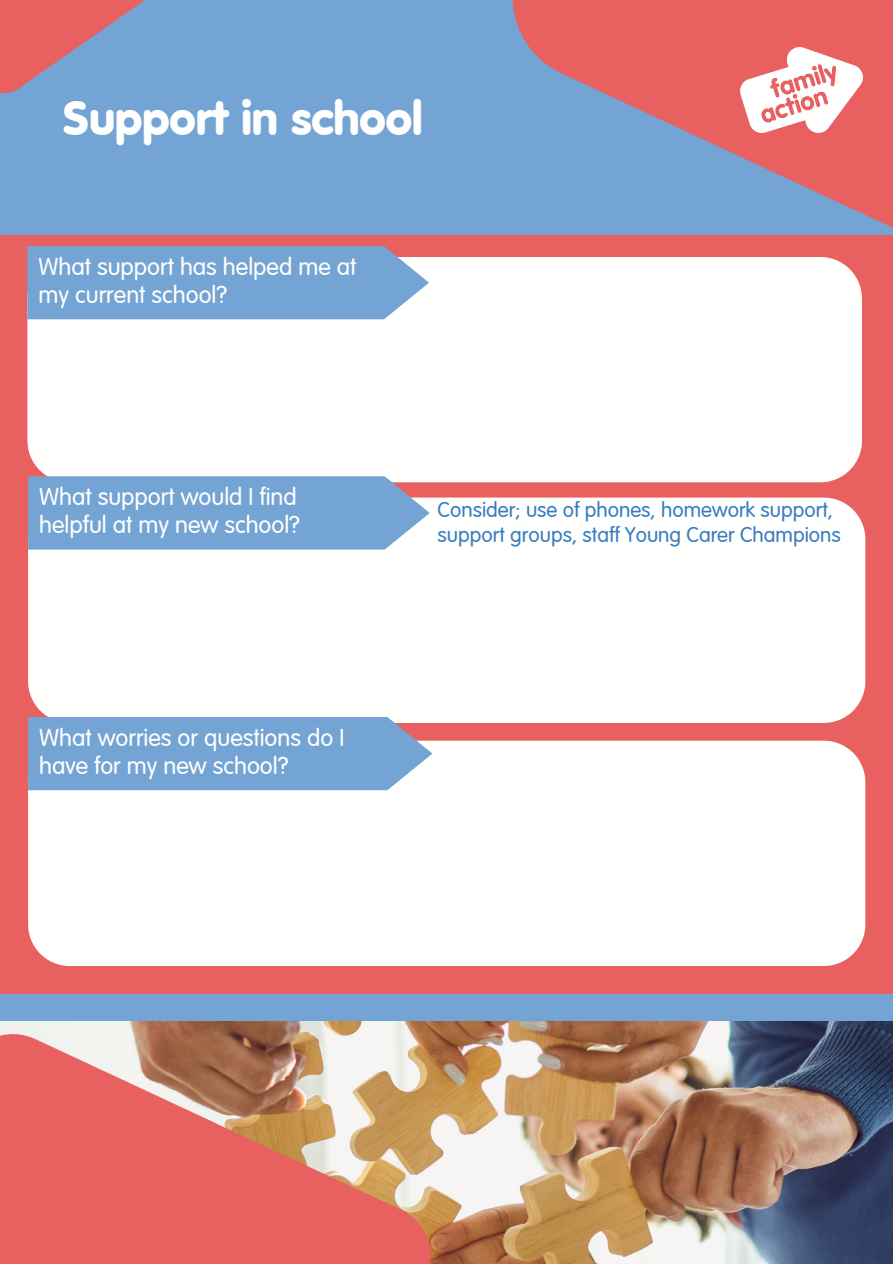
<style>
.page{position:relative;width:893px;height:1264px;background:#fff}
.page>*{position:absolute;margin:0;border:0;box-sizing:border-box;transform-origin:0 0}
.t1{font:900 47.25px "VAG Rounded";color:#fff}
.t2{font:300 24px/28.2px "VAG Rounded Std";color:#fff}
.t3{font:300 21px/24.8px "VAG Rounded Std";color:#397dc0}
</style>
<div class="page">
<div style="left:0;top:0;width:892px;height:1263px;background:#74a4d3"></div>
<div style="left:0;top:235px;width:892px;height:758px;background:#e86060"></div>
<svg style="left:0;top:0;width:145px;height:93px"></svg>
<svg style="left:462px;top:0;width:430px;height:603px;fill:#e86060"></svg>
<img style="left:461px;top:1021px;width:431px;height:242px">
<svg style="left:0;top:993px;width:461px;height:270px;background:#d0857d"></svg>
<img style="left:740px;top:47px;width:122px;height:85px">
<div style="left:27px;top:257px;width:834px;height:225px;background:#fffffe"></div>
<div style="left:27px;top:246px;width:402px;height:73px;background:#74a4d3"></div>
<div style="left:28px;top:497px;width:837px;height:226px;background:#fffffe"></div>
<svg style="left:28px;top:476px;width:401px;height:73px;background:#7ba6d3"></svg>
<div style="left:28px;top:740px;width:837px;height:226px;background:#fffffe"></div>
<div style="left:28px;top:717px;width:404px;height:73px;background:#74a4d3"></div>
<p class="t1" style="left:64px;top:90px;width:360px">Support in school</p>
<h1 class="t2" style="left:38px;top:254px;width:319px">What support has helped me at my current school?</h1>
<p class="t2" style="left:39px;top:484px;width:262px">What support would I find helpful at my new school?</p>
<h2 class="t3" style="left:437px;top:499px;width:405px">Consider; use of phones, homework support, support groups, staff Young Carer Champions</h2>
<h2 class="t2" style="left:39px;top:725px;width:306px">What worries or questions do I have for my new school?</h2>
</div>
